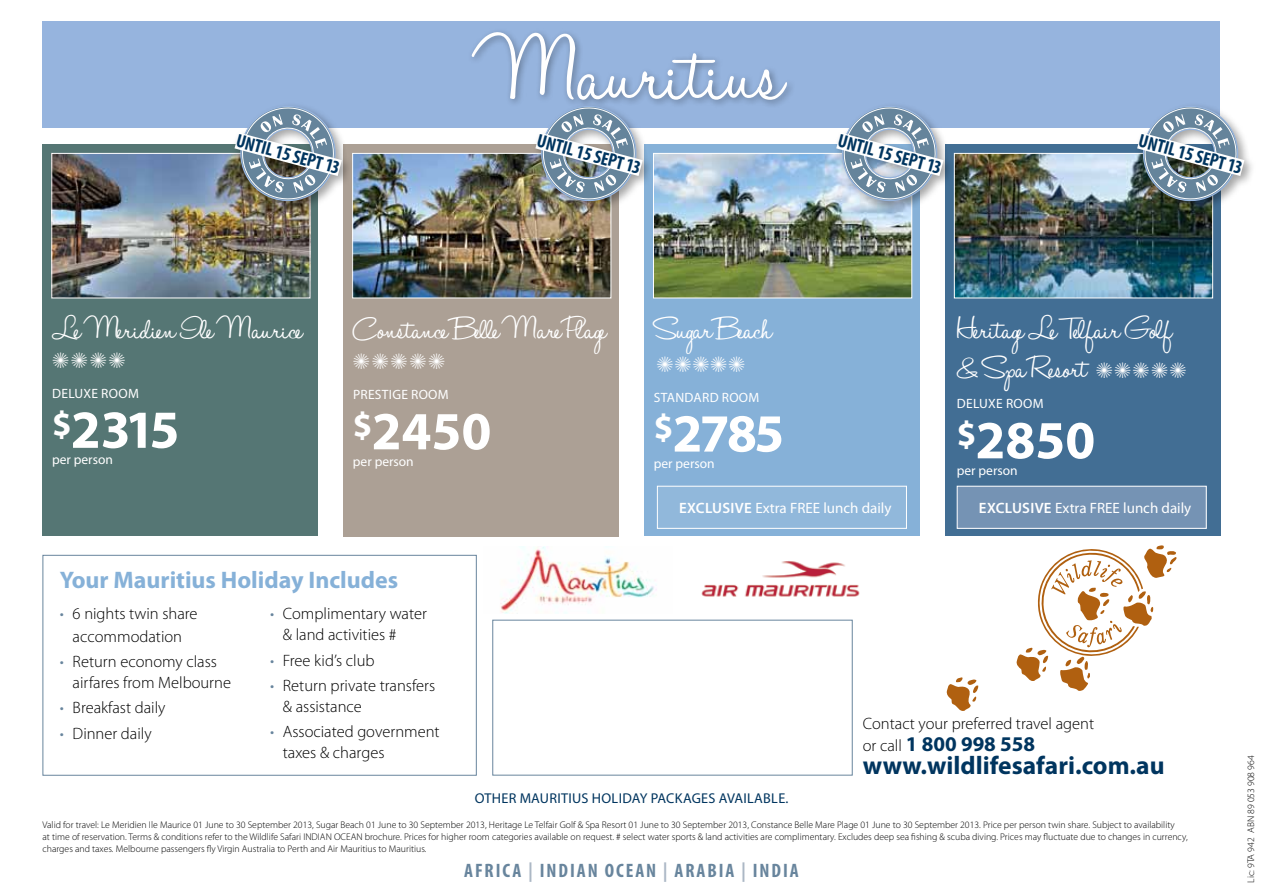
<style>
.page{position:relative;width:1263px;height:893px;background:#fff}
.page>*{position:absolute;margin:0;border:0;box-sizing:border-box;transform-origin:0 0}
.t1{font:104.25px "Halo Handletter";color:#fff}
.t2{font:700 54px "Myriad";color:#fff}
.t3{font:35.25px/39.8px "Halo Handletter";letter-spacing:-.005em;color:#fff}
.t4{font:700 25.5px "Myriad Pro";color:#00355f}
.t5{font:700 24px "Myriad Pro";color:#86b1d8}
.t6{font:700 21px "Myriad Pro";color:#00355f}
.t7{font:700 condensed 19.5px "Myriad Pro";letter-spacing:.1em;color:#68859d}
.t8{font:700 condensed 18.9px "Myriad Pro";color:#00355f}
.t9{font:300 16.5px/21px "Myriad Pro";color:#000}
.t10{font:15px "Myriad Pro";color:#fff}
.t11{font:14.25px "Myriad Pro";letter-spacing:.02em;color:#00355f}
.t12{font:13.5px "Myriad Pro";letter-spacing:.02em;color:#fff}
.t13{font:13.5px "Myriad";color:#fff}
.t14{font:300 9.75px/12px "Myriad Pro";color:#000}
.s1{color:#68859d}
.s2{font-weight:600}
.s3{font-weight:300;font-size:16.5px;color:#000}
.s4{color:#abb7c5}
</style>
<div class="page">
<div style="left:43px;top:21px;width:1177px;height:107px;background:#96b4de"></div>
<div style="left:467px;top:28px;width:329px;height:81px;background:#000;opacity:.35"></div>
<svg style="left:1016px;top:545px;width:160px;height:146px"></svg>
<svg style="left:946px;top:677px;width:32px;height:34px"></svg>
<div style="left:43px;top:555px;width:434px;height:221px;border:1px solid #68859d"></div>
<div style="left:43px;top:145px;width:275px;height:391px;background:#557674"></div>
<div style="left:343px;top:145px;width:276px;height:392px;background:#aca095"></div>
<div style="left:644px;top:145px;width:275px;height:391px;background:#86b1d8"></div>
<div style="left:945px;top:145px;width:275px;height:391px;background:#426e94"></div>
<img style="left:53px;top:155px;width:255px;height:141px">
<div style="left:51px;top:153px;width:259px;height:145px;border:1px solid #fff"></div>
<img style="left:354px;top:155px;width:255px;height:141px">
<div style="left:352px;top:153px;width:259px;height:145px;border:1px solid #fff"></div>
<img style="left:655px;top:155px;width:255px;height:141px">
<div style="left:653px;top:153px;width:259px;height:145px;border:1px solid #fff"></div>
<img style="left:956px;top:155px;width:255px;height:141px">
<div style="left:954px;top:153px;width:259px;height:145px;border:1px solid #fff"></div>
<div style="left:957px;top:486px;width:249px;height:42px;background:#7593b4"></div>
<div style="left:957px;top:486px;width:249px;height:43px;border:1px solid #fff"></div>
<div style="left:657px;top:486px;width:249px;height:42px;background:#91b8db"></div>
<div style="left:657px;top:486px;width:250px;height:43px;border:1px solid #fff"></div>
<div style="left:492px;top:620px;width:361px;height:155px;border:1px solid #68859d"></div>
<img style="left:500px;top:546px;width:157px;height:67px">
<div style="left:231px;top:102px;width:123px;height:111px;background:#000;opacity:.35"></div>
<img style="left:234px;top:102px;width:108px;height:105px">
<div style="left:532px;top:102px;width:122px;height:111px;background:#000;opacity:.35"></div>
<img style="left:535px;top:101px;width:108px;height:106px">
<div style="left:833px;top:102px;width:122px;height:111px;background:#000;opacity:.35"></div>
<svg style="left:836px;top:102px;width:108px;height:105px"></svg>
<div style="left:1134px;top:102px;width:122px;height:111px;background:#000;opacity:.35"></div>
<svg style="left:1137px;top:102px;width:107px;height:105px"></svg>
<img style="left:701px;top:561px;width:159px;height:36px">
<h1 class="t1" style="left:480px;top:17px;width:305px">Mauritius</h1>
<h3 class="t8" style="left:239px;top:130px;width:108px;rotate:15deg">UNTIL 15 SEPT 13</h3>
<h3 class="t8" style="left:540px;top:130px;width:108px;rotate:15deg">UNTIL 15 SEPT 13</h3>
<h3 class="t8" style="left:841px;top:130px;width:108px;rotate:15deg">UNTIL 15 SEPT 13</h3>
<h3 class="t8" style="left:1142px;top:130px;width:108px;rotate:15deg">UNTIL 15 SEPT 13</h3>
<h3 class="t3" style="left:52px;top:312px;width:252px">Le Meridien Ile Maurice</h3>
<h3 class="t12" style="left:52px;top:386px;width:68px">DELUXE ROOM</h3>
<h2 class="t2" style="left:52px;top:402px;width:129px"><sup>$</sup>2315</h2>
<h3 class="t13" style="left:52px;top:453px;width:62px">per person</h3>
<h3 class="t3" style="left:353px;top:312px;width:255px">Constance Belle Mare Plage</h3>
<h3 class="t12" style="left:353px;top:387px;width:16px">PRESTIGE</h3>
<h3 class="t12" style="left:411px;top:387px;width:19px">ROOM</h3>
<h2 class="t2" style="left:353px;top:403px;width:140px"><sup>$</sup>2450</h2>
<h3 class="t13" style="left:353px;top:454px;width:62px">per person</h3>
<h3 class="t5" style="left:60px;top:566px;width:340px">Your Mauritius Holiday Includes</h3>
<h3 class="t9" style="left:60px;top:603px;width:139px;line-height:22.5px;text-align:center"><span class="s1">•</span> 6 nights twin share accommodation</h3>
<h3 class="t9" style="left:73px;top:651px;width:160px;text-indent:-13px"><span class="s1">•</span> Return economy class airfares from Melbourne</h3>
<h3 class="t9" style="left:60px;top:698px;width:107px"><span class="s1">•</span> Breakfast daily</h3>
<h3 class="t9" style="left:60px;top:723px;width:93px"><span class="s1">•</span> Dinner daily</h3>
<h3 class="t9" style="left:283px;top:604px;width:146px;text-indent:-13px"><span class="s1">•</span> Complimentary water &amp; land activities #</h3>
<h3 class="t9" style="left:270px;top:650px;width:106px"><span class="s1">•</span> Free kid’s club</h3>
<h3 class="t9" style="left:283px;top:675px;width:154px;text-indent:-13px"><span class="s1">•</span> Return private transfers &amp; assistance</h3>
<h3 class="t9" style="left:283px;top:721px;width:158px;text-indent:-13px"><span class="s1">•</span> Associated government taxes &amp; charges</h3>
<h3 class="t3" style="left:654px;top:312px;width:120px">Sugar Beach</h3>
<h3 class="t12" style="left:654px;top:390px;width:40px">STANDARD</h3>
<h3 class="t12" style="left:722px;top:390px;width:19px">ROOM</h3>
<h2 class="t2" style="left:654px;top:406px;width:132px"><sup>$</sup>2785</h2>
<h3 class="t13" style="left:654px;top:457px;width:62px">per person</h3>
<h3 class="t3" style="left:957px;top:312px;width:217px">Heritage Le Telfair Golf &amp; Spa Resort</h3>
<h3 class="t12" style="left:957px;top:396px;width:68px">DELUXE ROOM</h3>
<h2 class="t2" style="left:957px;top:412px;width:140px"><sup>$</sup>2850</h2>
<h3 class="t13" style="left:957px;top:463px;width:62px">per person</h3>
<h3 class="t10" style="left:679px;top:500px;width:214px"><span class="s2">EXCLUSIVE</span> EXTRA FREE LUNCH DAILY</h3>
<h3 class="t10" style="left:979px;top:500px;width:214px"><span class="s2">EXCLUSIVE</span> EXTRA FREE LUNCH DAILY</h3>
<h3 class="t9" style="left:863px;top:713px;width:233px">Contact your preferred travel agent</h3>
<h3 class="t6" style="left:863px;top:732px;width:174px"><span class="s3">or call</span> 1 800 998 558</h3>
<h3 class="t4" style="left:863px;top:751px;width:303px">www.wildlifesafari.com.au</h3>
<h3 class="t11" style="left:475px;top:791px;width:315px">OTHER MAURITIUS HOLIDAY PACKAGES AVAILABLE.</h3>
<p class="t14" style="left:43px;top:819px;width:1147px">Valid for travel: Le Meridien Ile Maurice 01 June to 30 September 2013, Sugar Beach 01 June to 30 September 2013, Heritage Le Telfair Golf &amp; Spa Resort 01 June to 30 September 2013, Constance Belle Mare Plage 01 June to 30 September 2013. Price per person twin share. Subject to availability<br>at time of reservation. Terms &amp; conditions refer to the Wildlife Safari INDIAN OCEAN brochure. Prices for higher room categories available on request. # select water sports &amp; land activities are complimentary. Excludes deep sea fishing &amp; scuba diving. Prices may fluctuate due to changes in currency, charges and taxes. Melbourne passengers fly Virgin Australia to Perth and Air Mauritius to Mauritius.</p>
<h3 class="t7" style="left:464px;top:860px;width:336px">AFRICA <span class="s4">|</span> INDIAN OCEAN <span class="s4">|</span> ARABIA <span class="s4">|</span> INDIA</h3>
<p class="t14" style="left:1245px;top:883px;width:129px;rotate:-90deg">Lic: 9TA 942 ABN 89 053 908 964</p>
</div>
